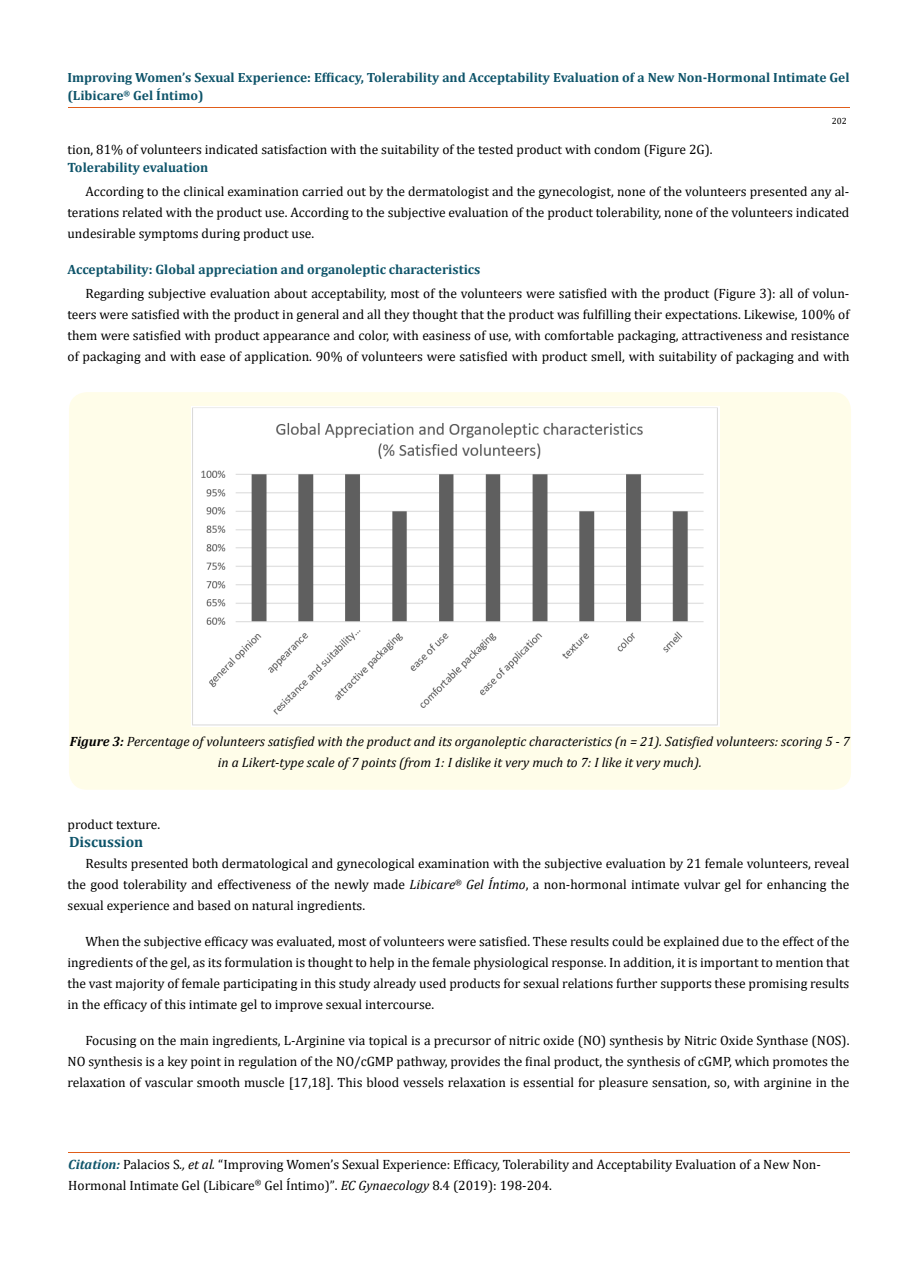
<style>
.page{position:relative;width:917px;height:1262px;background:#fff}
.page>*{position:absolute;margin:0;border:0;box-sizing:border-box;transform-origin:0 0}
.t1{font:700 15px "Cambria";color:#0e546a}
.t2{font:13.5px/21px "Cambria";color:#000;text-align:justify}
.t3{font:italic 13.5px/21px "Cambria";color:#000;text-align:center}
.t4{font:700 13.5px "Cambria";color:#0e546a}
.t5{font:700 13.35px/18px "Cambria";color:#0e546a}
.t6{font:9px "Cambria";color:#000}
.s1{font-weight:700}
.s2{font-style:italic}
.s3{font-weight:700;font-style:italic;color:#0e546a}
.s4{font-size:13.35px}
</style>
<div class="page">
<hr style="left:68px;top:108px;width:781px;height:1px;background:#e05d1a">
<hr style="left:68px;top:1152px;width:781px;height:1px;background:#e05d1a">
<div style="left:69px;top:392px;width:782px;height:397px;background:#fffde9;border-radius:18px"></div>
<img style="left:192px;top:407px;width:527px;height:320px">
<p class="t5" style="left:67px;top:68px;width:783px">Improving Women’s Sexual Experience: Efficacy, Tolerability and Acceptability Evaluation of a New Non-Hormonal Intimate Gel (Libicare<sup>®</sup> Gel Íntimo)</p>
<p class="t6" style="left:831px;top:116px;width:16px">202</p>
<p class="t2" style="left:68px;top:139px;width:646px">tion, 81% of volunteers indicated satisfaction with the suitability of the tested product with condom (Figure 2G).</p>
<p class="t4" style="left:68px;top:158px;width:142px">Tolerability evaluation</p>
<p class="t2" style="left:68px;top:181px;width:783px;text-indent:18px">According to the clinical examination carried out by the dermatologist and the gynecologist, none of the volunteers presented any al&shy;terations related with the product use. According to the subjective evaluation of the product tolerability, none of the volunteers indicated undesirable symptoms during product use.</p>
<p class="t4" style="left:68px;top:260px;width:414px">Acceptability: Global appreciation and organoleptic characteristics</p>
<p class="t2" style="left:68px;top:283px;width:783px;text-indent:18px">Regarding subjective evaluation about acceptability, most of the volunteers were satisfied with the product (Figure 3): all of volun&shy;teers were satisfied with the product in general and all they thought that the product was fulfilling their expectations. Likewise, 100% of them were satisfied with product appearance and color, with easiness of use, with comfortable packaging, attractiveness and resistance of packaging and with ease of application. 90% of volunteers were satisfied with product smell, with suitability of packaging and with</p>
<p class="t3" style="left:70px;top:730px;width:781px"><span class="s1">Figure 3:</span> Percentage of volunteers satisfied with the product and its organoleptic characteristics (n = 21). Satisfied volunteers: scoring 5 - 7 in a Likert-type scale of 7 points (from 1: I dislike it very much to 7: I like it very much).</p>
<p class="t2" style="left:68px;top:814px;width:94px">product texture.</p>
<p class="t1" style="left:69px;top:831px;width:76px">Discussion</p>
<p class="t2" style="left:67px;top:853px;width:783px;text-indent:18px">Results presented both dermatological and gynecological examination with the subjective evaluation by 21 female volunteers, reveal the good tolerability and effectiveness of the newly made <span class="s2">Libicare</span><sup>®</sup> <span class="s2">Gel Íntimo</span>, a non-hormonal intimate vulvar gel for enhancing the sexual experience and based on natural ingredients.</p>
<p class="t2" style="left:67px;top:931px;width:783px;text-indent:18px">When the subjective efficacy was evaluated, most of volunteers were satisfied. These results could be explained due to the effect of the ingredients of the gel, as its formulation is thought to help in the female physiological response. In addition, it is important to mention that the vast majority of female participating in this study already used products for sexual relations further supports these promising results in the efficacy of this intimate gel to improve sexual intercourse.</p>
<p class="t2" style="left:67px;top:1030px;width:783px;text-indent:18px">Focusing on the main ingredients, L-Arginine via topical is a precursor of nitric oxide (NO) synthesis by Nitric Oxide Synthase (NOS).<br>NO synthesis is a key point in regulation of the NO/cGMP pathway, provides the final product, the synthesis of cGMP, which promotes the relaxation of vascular smooth muscle [17,18]. This blood vessels relaxation is essential for pleasure sensation, so, with arginine in the</p>
<p class="t2" style="left:68px;top:1153px;width:754px"><span class="s3">Citation:</span> Palacios S<span class="s2">., et al.</span> “Improving Women’s Sexual Experience: Efficacy, Tolerability and Acceptability Evaluation of a New Non-<br>Hormonal Intimate Gel (Libicare<sup>®</sup> Gel Íntimo)”<span class="s4">.</span> <span class="s2">EC Gynaecology</span> 8.4 (2019): 198-204.</p>
</div>
